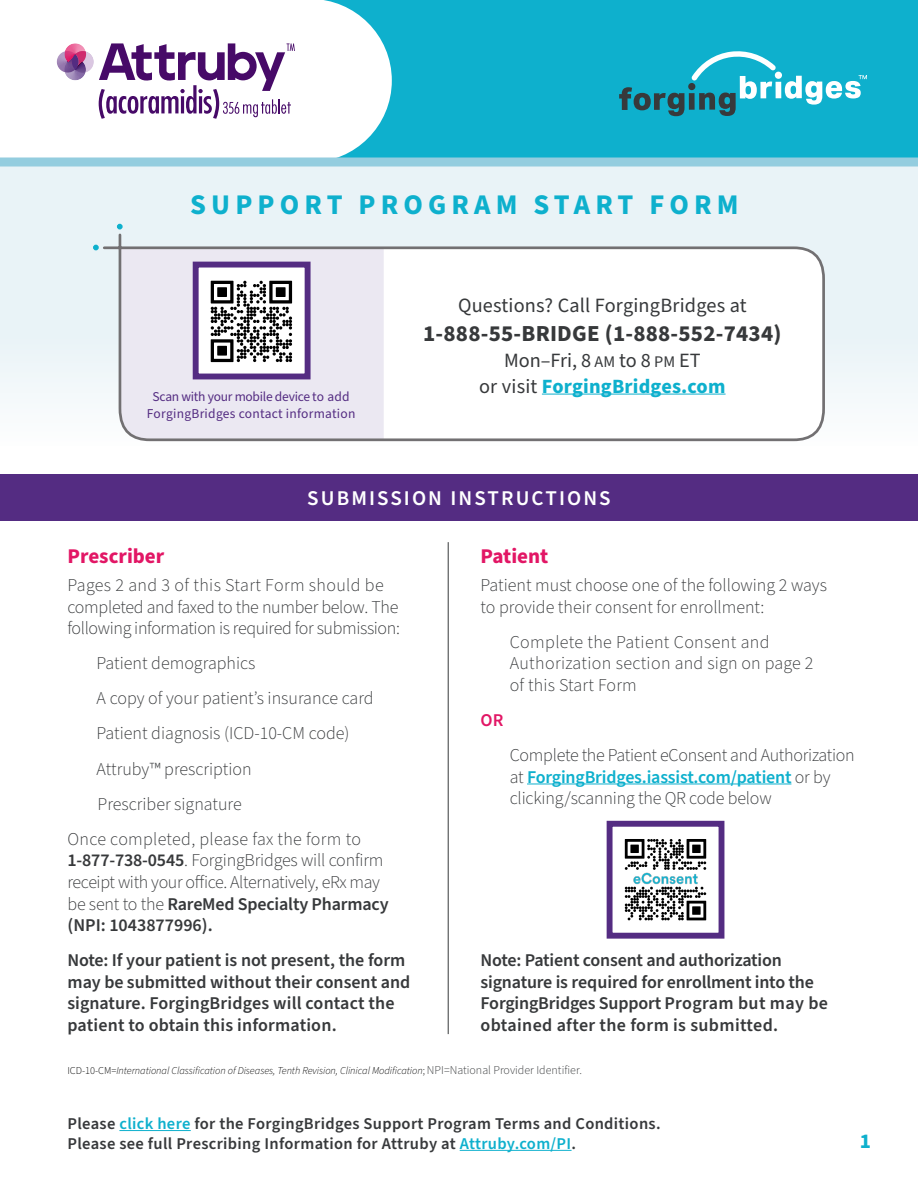
<style>
.page{position:relative;width:918px;height:1188px;background:#fff}
.page>*{position:absolute;margin:0;border:0;box-sizing:border-box;transform-origin:0 0}
.t1{font:700 28.5px "Source Sans Pro";letter-spacing:.18em;color:#0eb0cd}
.t2{font:700 22.95px "Source Sans Pro";letter-spacing:.01em;color:#37393b}
.t3{font:600 21px "Source Sans Pro";letter-spacing:.1em;color:#fff}
.t4{font:700 21px "Source Sans Pro";color:#e21665}
.t5{font:700 21px "Source Sans Pro";color:#0eb0cd}
.t6{font:20.25px/26px "Source Sans Pro";letter-spacing:.01em;color:#37393b;text-align:center}
.t7{font:300 18px/21.6px "Source Sans Pro";color:#37393b}
.t8{font:600 18px/21.6px "Source Sans Pro";color:#37393b}
.t9{font:300 18px/21.6px "Source Sans Pro";letter-spacing:-.02em;color:#37393b}
.t10{font:300 18px/21.6px "Source Sans Pro";letter-spacing:.02em;color:#37393b}
.t11{font:600 18px "Source Sans Pro";color:#e21665}
.t12{font:600 16.5px/19.8px "Source Sans Pro";letter-spacing:.02em;color:#37393b}
.t13{font:13.5px/16.8px "Source Sans Pro";letter-spacing:.01em;color:#542c82;text-align:center}
.t14{font:italic 300 10.5px "Source Sans Pro";letter-spacing:-.005em;color:#000}
.s1{font-size:16.2px}
.s2{font-weight:700;color:#0eb0cd}
.s3{font-weight:600}
.s4{font-weight:600;color:#0eb0cd}
.s5{font-style:normal}
.s6{font-style:normal;font-size:12px;color:#37393b}
.s7{color:#0eb0cd}
</style>
<div class="page">
<div style="left:0;top:165px;width:918px;height:281px;background:#e9f3f7"></div>
<svg style="left:117px;top:224px;width:6px;height:5px"></svg>
<svg style="left:93px;top:245px;width:6px;height:5px"></svg>
<svg style="left:102px;top:233px;width:724px;height:210px"></svg>
<hr style="left:119px;top:1130px;width:72px;height:1px;background:#0eb0cd">
<hr style="left:460px;top:1150px;width:112px;height:1px;background:#0eb0cd">
<hr style="left:527px;top:784px;width:264px;height:1px;background:#0eb0cd">
<hr style="left:448px;top:542px;width:1px;height:492px;background:#37393b">
<div style="left:249px;top:0;width:669px;height:164px;background:#0eb0cd"></div>
<svg style="left:619px;top:51px;width:248px;height:65px"></svg>
<svg style="left:0;top:0;width:392px;height:158px"></svg>
<div style="left:0;top:474px;width:918px;height:47px;background:#542c82"></div>
<div style="left:0;top:158px;width:918px;height:8px;background:#94cddf"></div>
<svg style="left:190px;top:259px;width:124px;height:123px;background:#aea7b7"></svg>
<svg style="left:606px;top:820px;width:119px;height:119px"></svg>
<img style="left:628px;top:871px;width:75px;height:14px">
<svg style="left:57px;top:43px;width:238px;height:76px"></svg>
<hr style="left:542px;top:394px;width:184px;height:1px;background:#0eb0cd">
<h1 class="t1" style="left:190px;top:185px;width:550px">SUPPORT PROGRAM START FORM</h1>
<p class="t13" style="left:147px;top:389px;width:210px">Scan with your mobile device to add<br>ForgingBridges contact information</p>
<p class="t6" style="left:458px;top:293px;width:290px">Questions? Call ForgingBridges at</p>
<p class="t2" style="left:423px;top:317px;width:360px">1-888-55-BRIDGE (1-888-552-7434)</p>
<p class="t6" style="left:479px;top:348px;width:248px">Mon–Fri, 8 <span class="s1">AM</span> to 8 <span class="s1">PM</span> ET<br>or visit <span class="s2">ForgingBridges.com</span></p>
<p class="t3" style="left:307px;top:484px;width:305px">SUBMISSION INSTRUCTIONS</p>
<p class="t4" style="left:67px;top:541px;width:98px">Prescriber</p>
<p class="t9" style="left:68px;top:575px;width:334px">Pages 2 and 3 of this Start Form should be completed and faxed to the number below. The following information is required for submission:</p>
<p class="t7" style="left:97px;top:653px;width:160px">Patient demographics</p>
<p class="t7" style="left:97px;top:688px;width:279px">A copy of your patient’s insurance card</p>
<p class="t7" style="left:97px;top:723px;width:254px">Patient diagnosis (ICD-10-CM code)</p>
<p class="t7" style="left:97px;top:758px;width:157px">Attruby™ prescription</p>
<p class="t7" style="left:98px;top:793px;width:146px">Prescriber signature</p>
<p class="t7" style="left:68px;top:829px;width:295px">Once completed, please fax the form to</p>
<p class="t9" style="left:68px;top:850px;width:323px"><span class="s3">1-877-738-0545</span>. ForgingBridges will confirm receipt with your office. Alternatively, eRx may be sent to the <span class="s3">RareMed Specialty Pharmacy (NPI: 1043877996).</span></p>
<p class="t8" style="left:68px;top:950px;width:344px">Note: If your patient is not present, the form may be submitted without their consent and signature. ForgingBridges will contact the patient to obtain this information.</p>
<p class="t4" style="left:481px;top:541px;width:69px">Patient</p>
<p class="t7" style="left:481px;top:575px;width:348px">Patient must choose one of the following 2 ways to provide their consent for enrollment:</p>
<p class="t10" style="left:510px;top:631px;width:305px">Complete the Patient Consent and<br>Authorization section and sign on page 2 of this Start Form</p>
<p class="t11" style="left:481px;top:708px;width:24px">OR</p>
<p class="t7" style="left:510px;top:745px;width:347px">Complete the Patient eConsent and Authorization at <span class="s4">ForgingBridges.iassist.com/patient</span> or by clicking/scanning the QR code below</p>
<p class="t8" style="left:481px;top:950px;width:349px">Note: Patient consent and authorization signature is required for enrollment into the ForgingBridges Support Program but may be obtained after the form is submitted.</p>
<p class="t14" style="left:68px;top:1064px;width:516px"><span class="s5">ICD-10-CM=</span>International Classification of Diseases, Tenth Revision, Clinical Modification<span class="s5">;</span> <span class="s6">NPI=National Provider Identifier.</span></p>
<p class="t12" style="left:68px;top:1114px;width:595px">Please <span class="s7">click here</span> for the ForgingBridges Support Program Terms and Conditions.<br>Please see full Prescribing Information for Attruby at <span class="s7">Attruby.com/PI</span>.</p>
<p class="t5" style="left:860px;top:1127px;width:13px">1</p>
</div>
